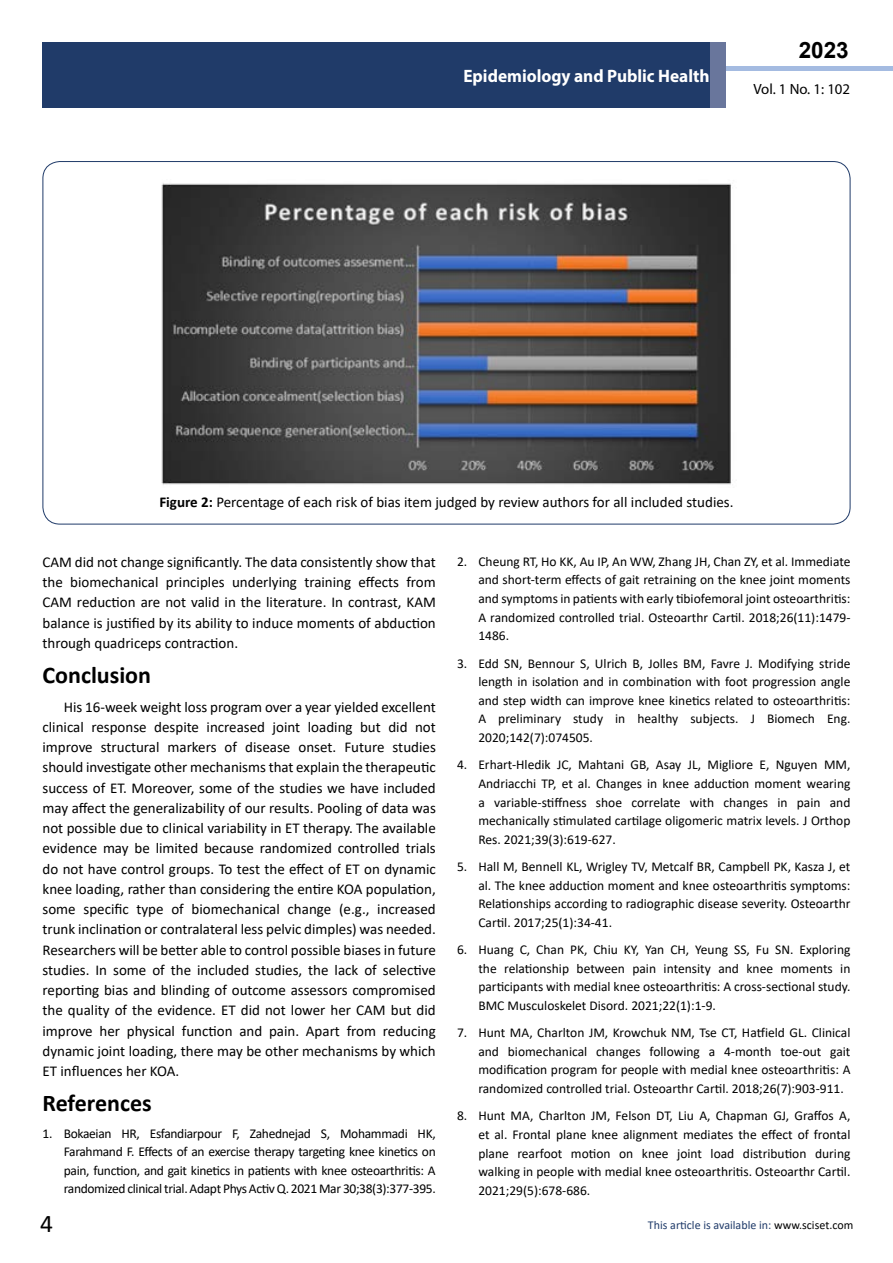
<style>
.page{position:relative;width:893px;height:1263px;background:#fff}
.page>*{position:absolute;margin:0;border:0;box-sizing:border-box;transform-origin:0 0}
.t1{font:25.5px "Calibri";color:#000}
.t2{font:700 24px "Calibri";color:#000}
.t3{font:700 22.5px "Arial";color:#000}
.t4{font:700 18px "Myriad Pro";color:#fff;scale:.96 1}
.t5{font:15px/20.2px "Calibri";color:#000;text-align:justify}
.t6{font:14.85px "Myriad Pro";color:#000}
.t7{font:13.5px/18.6px "Calibri";color:#000;text-align:justify}
.t8{font:12px "Calibri";color:#203b69}
.s1{font-weight:700}
.s2{color:#000}
</style>
<div class="page">
<div style="left:722px;top:66px;width:171px;height:5px;background:#a4bbe1"></div>
<div style="left:43px;top:42px;width:682px;height:66px;background:#203b69"></div>
<div style="left:710px;top:42px;width:15px;height:66px;background:#69769c"></div>
<img style="left:161px;top:183px;width:571px;height:302px">
<h3 class="t4" style="left:463px;top:64px;width:258px">Epidemiology and Public Health</h3>
<h3 class="t3" style="left:799px;top:35px;width:52px">2023</h3>
<p class="t6" style="left:753px;top:80px;width:98px">Vol. 1 No. 1: 102</p>
<p class="t5" style="left:159px;top:491px;width:576px"><span class="s1">Figure 2:</span> Percentage of each risk of bias item judged by review authors for all included studies.</p>
<p class="t5" style="left:43px;top:551px;width:395px">CAM did not change significantly. The data consistently show that the biomechanical principles underlying training effects from CAM reduction are not valid in the literature. In contrast, KAM balance is justified by its ability to induce moments of abduction through quadriceps contraction.</p>
<h2 class="t2" style="left:43px;top:658px;width:110px">Conclusion</h2>
<p class="t5" style="left:43px;top:696px;width:395px;text-indent:21px">His 16-week weight loss program over a year yielded excellent clinical response despite increased joint loading but did not improve structural markers of disease onset. Future studies should investigate other mechanisms that explain the therapeutic success of ET. Moreover, some of the studies we have included may affect the generalizability of our results. Pooling of data was not possible due to clinical variability in ET therapy. The available evidence may be limited because randomized controlled trials do not have control groups. To test the effect of ET on dynamic knee loading, rather than considering the entire KOA population, some specific type of biomechanical change (e.g., increased trunk inclination or contralateral less pelvic dimples) was needed.<br>Researchers will be better able to control possible biases in future studies. In some of the included studies, the lack of selective reporting bias and blinding of outcome assessors compromised the quality of the evidence. ET did not lower her CAM but did improve her physical function and pain. Apart from reducing dynamic joint loading, there may be other mechanisms by which ET influences her KOA.</p>
<h2 class="t2" style="left:43px;top:1086px;width:111px">References</h2>
<p class="t7" style="left:64px;top:1124px;width:374px;text-indent:-21px">1. Bokaeian HR, Esfandiarpour F, Zahednejad S, Mohammadi HK, Farahmand F. Effects of an exercise therapy targeting knee kinetics on pain, function, and gait kinetics in patients with knee osteoarthritis: A randomized clinical trial. Adapt Phys Activ Q. 2021 Mar 30;38(3):377-395.</p>
<p class="t7" style="left:478px;top:552px;width:374px;text-indent:-21px">2. Cheung RT, Ho KK, Au IP, An WW, Zhang JH, Chan ZY, et al. Immediate and short-term effects of gait retraining on the knee joint moments and symptoms in patients with early tibiofemoral joint osteoarthritis:<br>A randomized controlled trial. Osteoarthr Cartil. 2018;26(11):1479- 1486.</p>
<p class="t7" style="left:478px;top:653px;width:374px;text-indent:-21px">3. Edd SN, Bennour S, Ulrich B, Jolles BM, Favre J. Modifying stride length in isolation and in combination with foot progression angle and step width can improve knee kinetics related to osteoarthritis:<br>A preliminary study in healthy subjects. J Biomech Eng.<br>2020;142(7):074505.</p>
<p class="t7" style="left:478px;top:755px;width:374px;text-indent:-21px">4. Erhart‐Hledik JC, Mahtani GB, Asay JL, Migliore E, Nguyen MM, Andriacchi TP, et al. Changes in knee adduction moment wearing a variable‐stiffness shoe correlate with changes in pain and mechanically stimulated cartilage oligomeric matrix levels. J Orthop Res. 2021;39(3):619-627.</p>
<p class="t7" style="left:478px;top:857px;width:374px;text-indent:-21px">5. Hall M, Bennell KL, Wrigley TV, Metcalf BR, Campbell PK, Kasza J, et al. The knee adduction moment and knee osteoarthritis symptoms:<br>Relationships according to radiographic disease severity. Osteoarthr Cartil. 2017;25(1):34-41.</p>
<p class="t7" style="left:478px;top:940px;width:374px;text-indent:-21px">6. Huang C, Chan PK, Chiu KY, Yan CH, Yeung SS, Fu SN. Exploring the relationship between pain intensity and knee moments in participants with medial knee osteoarthritis: A cross-sectional study.<br>BMC Musculoskelet Disord. 2021;22(1):1-9.</p>
<p class="t7" style="left:478px;top:1023px;width:374px;text-indent:-21px">7. Hunt MA, Charlton JM, Krowchuk NM, Tse CT, Hatfield GL. Clinical and biomechanical changes following a 4-month toe-out gait modification program for people with medial knee osteoarthritis: A randomized controlled trial. Osteoarthr Cartil. 2018;26(7):903-911.</p>
<p class="t7" style="left:478px;top:1106px;width:374px;text-indent:-21px">8. Hunt MA, Charlton JM, Felson DT, Liu A, Chapman GJ, Graffos A, et al. Frontal plane knee alignment mediates the effect of frontal plane rearfoot motion on knee joint load distribution during walking in people with medial knee osteoarthritis. Osteoarthr Cartil.<br>2021;29(5):678-686.</p>
<h1 class="t1" style="left:40px;top:1206px;width:14px">4</h1>
<p class="t8" style="left:648px;top:1217px;width:207px">This article is available in: <span class="s2">www.sciset.com</span></p>
</div>
